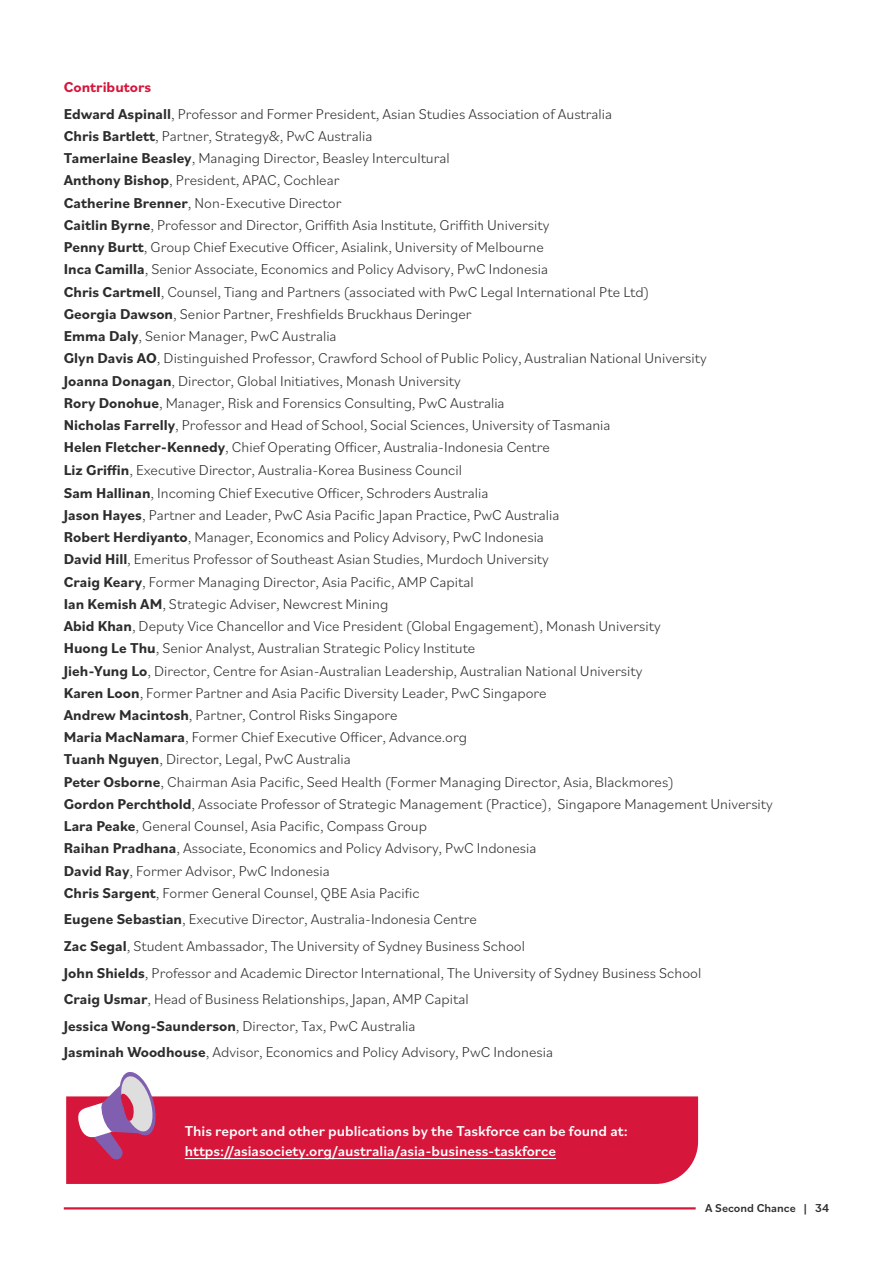
<style>
.page{position:relative;width:893px;height:1263px;background:#fff}
.page>*{position:absolute;margin:0;border:0;box-sizing:border-box;transform-origin:0 0}
.t1{font:300 15px/22.2px "Bilo";color:#2d2d2d}
.t2{font:500 15px/20.2px "Bilo";color:#fff}
.t3{font:500 12px "Bilo";color:#2d2d2d}
.s1{font-weight:700;color:#d7163b}
.s2{font-weight:700}
</style>
<div class="page">
<div style="left:66px;top:1096px;width:632px;height:88px;background:#d7163b"></div>
<hr style="left:185px;top:1158px;width:371px;height:1px;background:#fff">
<svg style="left:76px;top:1072px;width:82px;height:88px"></svg>
<hr style="left:64px;top:1207px;width:632px;height:2px;background:#d7163b">
<p class="t1" style="left:64px;top:73px;width:550px;line-height:26.5px"><span class="s1">Contributors<br></span><span class="s2">Edward Aspinall</span>, Professor and Former President, Asian Studies Association of Australia</p>
<p class="t1" style="left:64px;top:124px;width:711px"><span class="s2">Chris Bartlett</span>, Partner, Strategy&amp;, PwC Australia<br><span class="s2">Tamerlaine Beasley</span>, Managing Director, Beasley Intercultural<br><span class="s2">Anthony Bishop</span>, President, APAC, Cochlear<br><span class="s2">Catherine Brenner</span>, Non-Executive Director<br><span class="s2">Caitlin Byrne</span>, Professor and Director, Griffith Asia Institute, Griffith University<br><span class="s2">Penny Burtt</span>, Group Chief Executive Officer, Asialink, University of Melbourne<br><span class="s2">Inca Camilla</span>, Senior Associate, Economics and Policy Advisory, PwC Indonesia<br><span class="s2">Chris Cartmell</span>, Counsel, Tiang and Partners (associated with PwC Legal International Pte Ltd)<br><span class="s2">Georgia Dawson</span>, Senior Partner, Freshfields Bruckhaus Deringer<br><span class="s2">Emma Daly</span>, Senior Manager, PwC Australia<br><span class="s2">Glyn Davis AO</span>, Distinguished Professor, Crawford School of Public Policy, Australian National University<br><span class="s2">Joanna Donagan</span>, Director, Global Initiatives, Monash University<br><span class="s2">Rory Donohue</span>, Manager, Risk and Forensics Consulting, PwC Australia<br><span class="s2">Nicholas Farrelly</span>, Professor and Head of School, Social Sciences, University of Tasmania<br><span class="s2">Helen Fletcher-Kennedy</span>, Chief Operating Officer, Australia-Indonesia Centre<br><span class="s2">Liz Griffin</span>, Executive Director, Australia-Korea Business Council<br><span class="s2">Sam Hallinan</span>, Incoming Chief Executive Officer, Schroders Australia<br><span class="s2">Jason Hayes</span>, Partner and Leader, PwC Asia Pacific Japan Practice, PwC Australia<br><span class="s2">Robert Herdiyanto</span>, Manager, Economics and Policy Advisory, PwC Indonesia<br><span class="s2">David Hill</span>, Emeritus Professor of Southeast Asian Studies, Murdoch University<br><span class="s2">Craig Keary</span>, Former Managing Director, Asia Pacific, AMP Capital<br><span class="s2">Ian Kemish AM</span>, Strategic Adviser, Newcrest Mining<br><span class="s2">Abid Khan</span>, Deputy Vice Chancellor and Vice President (Global Engagement), Monash University<br><span class="s2">Huong Le Thu</span>, Senior Analyst, Australian Strategic Policy Institute<br><span class="s2">Jieh-Yung Lo</span>, Director, Centre for Asian-Australian Leadership, Australian National University<br><span class="s2">Karen Loon</span>, Former Partner and Asia Pacific Diversity Leader, PwC Singapore<br><span class="s2">Andrew Macintosh</span>, Partner, Control Risks Singapore<br><span class="s2">Maria MacNamara</span>, Former Chief Executive Officer, Advance.org<br><span class="s2">Tuanh Nguyen</span>, Director, Legal, PwC Australia<br><span class="s2">Peter Osborne</span>, Chairman Asia Pacific, Seed Health (Former Managing Director, Asia, Blackmores)<br><span class="s2">Gordon Perchthold</span>, Associate Professor of Strategic Management (Practice), Singapore Management University <span class="s2">Lara Peake</span>, General Counsel, Asia Pacific, Compass Group<br><span class="s2">Raihan Pradhana</span>, Associate, Economics and Policy Advisory, PwC Indonesia<br><span class="s2">David Ray</span>, Former Advisor, PwC Indonesia<br><span class="s2">Chris Sargent</span>, Former General Counsel, QBE Asia Pacific</p>
<p class="t1" style="left:64px;top:906px;width:639px;line-height:26.5px"><span class="s2">Eugene Sebastian</span>, Executive Director, Australia-Indonesia Centre<br><span class="s2">Zac Segal</span>, Student Ambassador, The University of Sydney Business School<br><span class="s2">John Shields</span>, Professor and Academic Director International, The University of Sydney Business School <span class="s2">Craig Usmar</span>, Head of Business Relationships, Japan, AMP Capital<br><span class="s2">Jessica Wong-Saunderson</span>, Director, Tax, PwC Australia<br><span class="s2">Jasminah Woodhouse</span>, Advisor, Economics and Policy Advisory, PwC Indonesia</p>
<p class="t2" style="left:185px;top:1120px;width:445px">This report and other publications by the Taskforce can be found at: https://asiasociety.org/australia/asia-business-taskforce</p>
<p class="t3" style="left:705px;top:1200px;width:125px">A Second Chance | 34</p>
</div>
